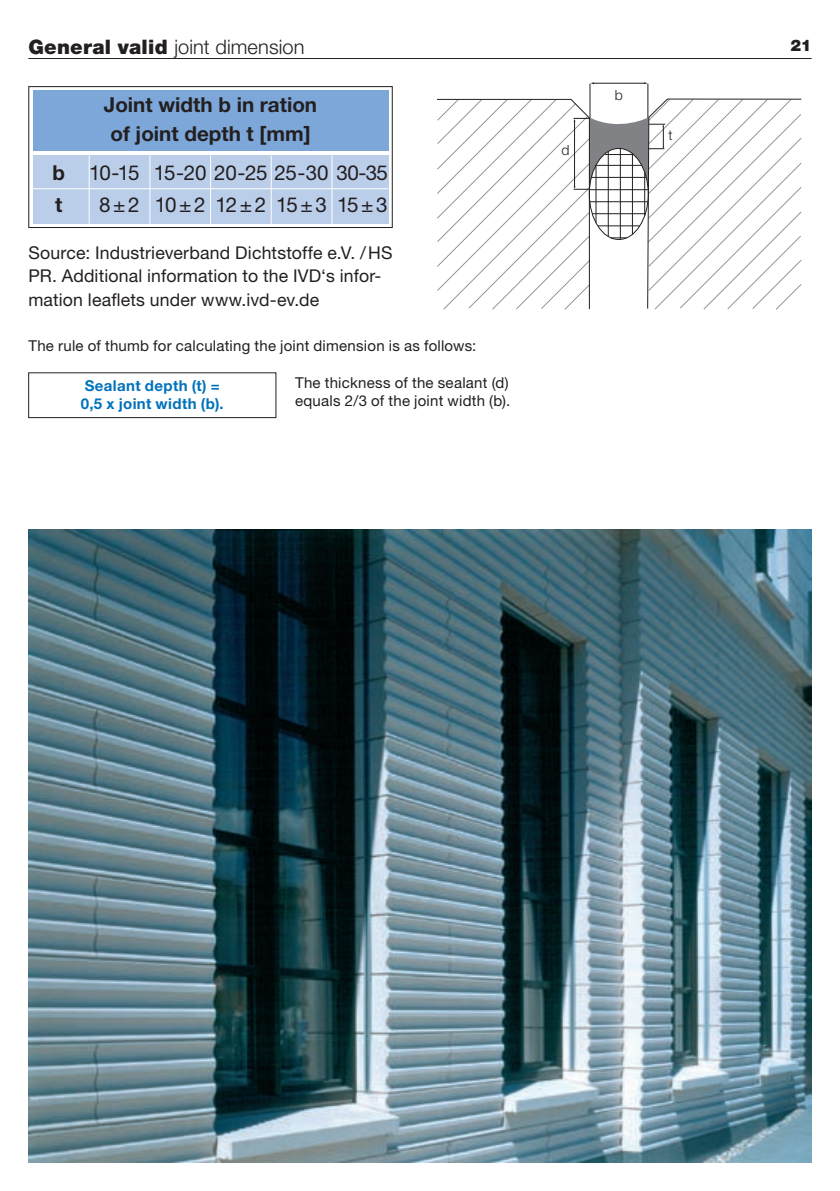
<style>
.page{position:relative;width:840px;height:1191px;background:#fff}
.page>*{position:absolute;margin:0;border:0;box-sizing:border-box;transform-origin:0 0}
.t1{font:700 20.6px/32.4px "Helvetica Neue LT Pro";color:#231f20}
.t2{font:20.6px/32.4px "Helvetica Neue LT Pro";letter-spacing:-.02em;color:#231f20}
.t3{font:20.6px/32.4px "Helvetica Neue LT Pro";letter-spacing:-.045em;color:#231f20;text-align:center}
.t4{font:300 20px "Helvetica Neue LT Pro";letter-spacing:.005em;color:#231f20}
.t5{font:17.6px/23.6px "Helvetica Neue LT Pro";letter-spacing:.01em;color:#231f20}
.t6{font:900 16px "Helvetica Neue LT Pro";color:#231f20}
.t7{font:15px/18px "Helvetica Neue LT Pro";letter-spacing:.015em;color:#231f20}
.t8{font:700 15px/18px "Helvetica Neue LT Pro";letter-spacing:.025em;color:#0072bc}
.t9{font:300 14px "Helvetica Neue LT Pro";color:#231f20}
.s1{font-weight:900}
</style>
<div class="page">
<hr style="left:28px;top:58px;width:783px;height:1px;background:#231f20">
<div style="left:33px;top:155px;width:355px;height:69px;background:#bacde9"></div>
<div style="left:33px;top:90px;width:355px;height:61px;background:#7ca7d8"></div>
<div style="left:28px;top:86px;width:364px;height:142px;border:1px solid #231f20"></div>
<hr style="left:33px;top:188px;width:355px;height:1px;background:#fff">
<hr style="left:149px;top:155px;width:1px;height:69px;background:#fff">
<hr style="left:210px;top:155px;width:1px;height:69px;background:#fff">
<hr style="left:270px;top:155px;width:1px;height:69px;background:#fff">
<hr style="left:89px;top:155px;width:1px;height:69px;background:#fff">
<hr style="left:331px;top:155px;width:1px;height:69px;background:#fff">
<div style="left:28px;top:372px;width:248px;height:46px;border:1px solid #231f20"></div>
<img style="left:28px;top:529px;width:783px;height:633px">
<hr style="left:589px;top:84px;width:1px;height:34px;background:#231f20">
<hr style="left:647px;top:84px;width:1px;height:34px;background:#231f20">
<hr style="left:593px;top:83px;width:51px;height:1px;background:#231f20">
<svg style="left:437px;top:98px;width:363px;height:212px"></svg>
<p class="t4" style="left:28px;top:35px;width:277px"><span class="s1">General valid</span> joint dimension</p>
<p class="t6" style="left:790px;top:36px;width:23px">21</p>
<p class="t1" style="left:104px;top:90px;width:214px;line-height:29.2px;text-align:center">Joint width b in ration of joint depth t [mm]</p>
<p class="t1" style="left:52px;top:156px;width:14px">b t</p>
<p class="t3" style="left:89px;top:156px;width:52px">10-15<br>8±2</p>
<p class="t2" style="left:154px;top:156px;width:235px">15-20 20-25 25-30 30-35<br>10±2</p>
<p class="t3" style="left:215px;top:189px;width:52px">12±2</p>
<p class="t3" style="left:276px;top:189px;width:52px">15±3</p>
<p class="t3" style="left:337px;top:189px;width:52px">15±3</p>
<p class="t5" style="left:28px;top:240px;width:365px">Source: Industrieverband Dichtstoffe e.V. /HS<br>PR. Additional information to the IVD‘s infor&shy;mation leaflets under www.ivd-ev.de</p>
<p class="t7" style="left:28px;top:336px;width:449px">The rule of thumb for calculating the joint dimension is as follows:</p>
<p class="t8" style="left:81px;top:376px;width:144px">Sealant depth (t) =<br>0,5 x joint width (b).</p>
<p class="t7" style="left:295px;top:374px;width:216px">The thickness of the sealant (d) equals 2/3 of the joint width (b).</p>
<p class="t9" style="left:561px;top:141px;width:10px">d</p>
<p class="t9" style="left:614px;top:87px;width:10px">b</p>
<p class="t9" style="left:668px;top:126px;width:6px">t</p>
</div>
